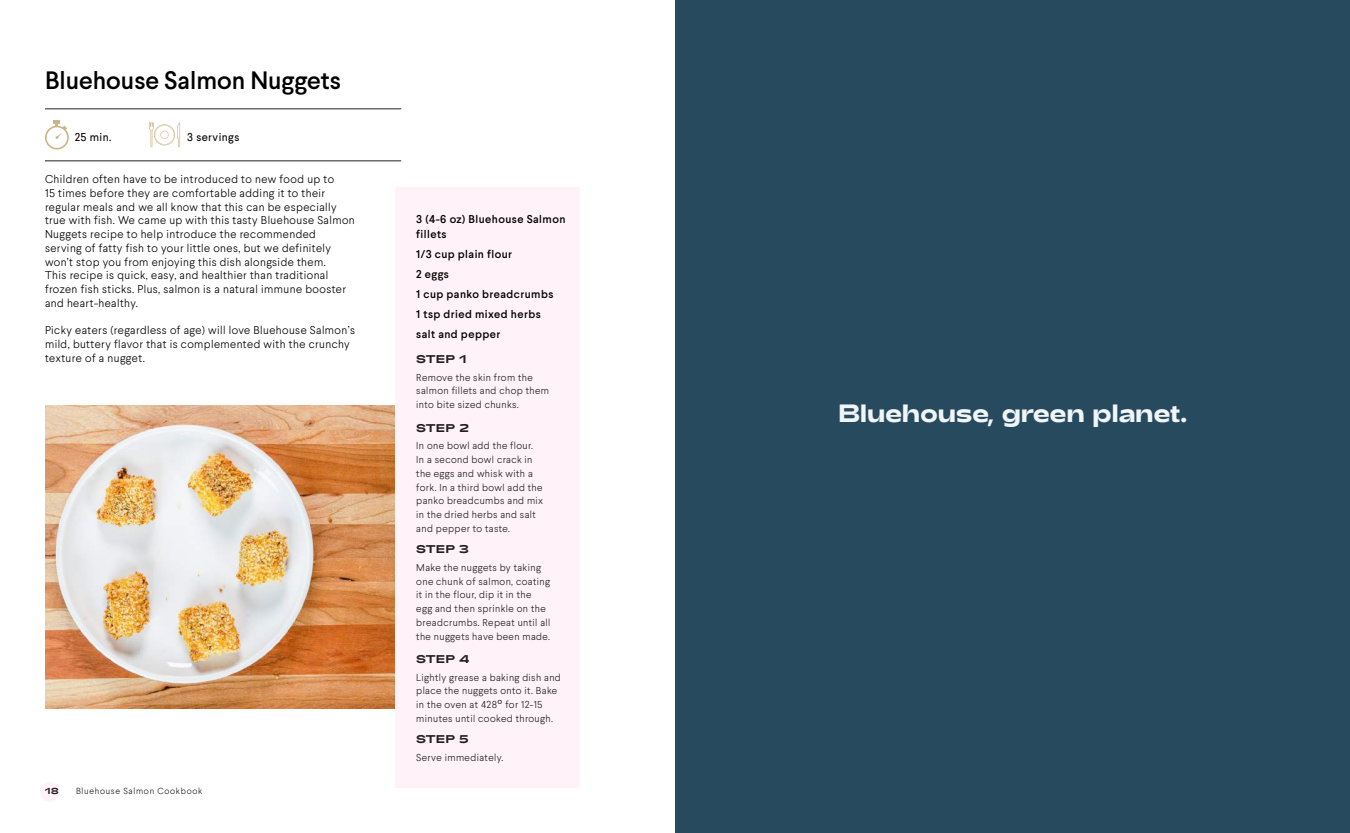
<style>
.page{position:relative;width:1350px;height:833px;background:#fff}
.page>*{position:absolute;margin:0;border:0;box-sizing:border-box;transform-origin:0 0}
.t1{font:500 25px "Larsseit";color:#000}
.t2{font:700 25px "Adieu";letter-spacing:-.015em;color:#f0f6f7}
.t3{font:300 11.25px/13.8px "Larsseit";letter-spacing:.04em;color:#000}
.t4{font:500 11.25px/20px "Larsseit";letter-spacing:.04em;color:#000}
.t5{font:700 11.25px "Adieu";letter-spacing:.005em;color:#231f20}
.t6{font:11.25px "Larsseit";letter-spacing:.04em;color:#000}
.t7{font:300 10px/13.8px "Larsseit";letter-spacing:.04em;color:#231f20}
.t8{font:300 8.75px "Larsseit";letter-spacing:.08em;color:#231f20}
.t9{font:700 8.75px "Adieu";color:#231f20}
.s1{font-size:11.25px;color:#000}
</style>
<div class="page">
<div style="left:40px;top:782px;width:20px;height:19px;background:#fff2f8;border-radius:50%"></div>
<img style="left:45px;top:406px;width:350px;height:303px">
<div style="left:395px;top:188px;width:185px;height:600px;background:#fff2f8"></div>
<svg style="left:45px;top:120px;width:24px;height:29px"></svg>
<svg style="left:149px;top:122px;width:31px;height:25px"></svg>
<hr style="left:45px;top:109px;width:356px;height:1px;background:#231f20">
<hr style="left:45px;top:161px;width:356px;height:1px;background:#231f20">
<div style="left:675px;top:0;width:675px;height:832px;background:#284a5f"></div>
<h1 class="t1" style="left:45px;top:64px;width:298px">Bluehouse Salmon Nuggets</h1>
<p class="t6" style="left:75px;top:130px;width:38px">25 min.</p>
<p class="t6" style="left:187px;top:130px;width:54px">3 servings</p>
<p class="t3" style="left:45px;top:172px;width:311px">Children often have to be introduced to new food up to<br>15 times before they are comfortable adding it to their regular meals and we all know that this can be especially true with fish. We came up with this tasty Bluehouse Salmon Nuggets recipe to help introduce the recommended serving of fatty fish to your little ones, but we definitely won’t stop you from enjoying this dish alongside them.<br>This recipe is quick, easy, and healthier than traditional frozen fish sticks. Plus, salmon is a natural immune booster and heart-healthy.</p>
<p class="t3" style="left:45px;top:323px;width:312px">Picky eaters (regardless of age) will love Bluehouse Salmon’s mild, buttery flavor that is complemented with the crunchy texture of a nugget.</p>
<p class="t9" style="left:45px;top:786px;width:15px">18</p>
<p class="t8" style="left:76px;top:785px;width:128px">Bluehouse Salmon Cookbook</p>
<p class="t4" style="left:416px;top:211px;width:151px;line-height:15px">3 (4-6 oz) Bluehouse Salmon fillets</p>
<p class="t4" style="left:416px;top:244px;width:139px">1/3 cup plain flour<br>2 eggs<br>1 cup panko breadcrumbs<br>1 tsp dried mixed herbs salt and pepper</p>
<p class="t7" style="left:416px;top:370px;width:134px">Remove the skin from the salmon fillets and chop them into bite sized chunks.</p>
<p class="t7" style="left:416px;top:438px;width:128px">In one bowl add the flour.<br>In a second bowl crack in the eggs and whisk with a fork. In a third bowl add the panko breadcumbs and mix in the dried herbs and salt and pepper to taste.</p>
<p class="t7" style="left:416px;top:560px;width:136px">Make the nuggets by taking one chunk of salmon, coating it in the flour, dip it in the<br>egg and then sprinkle on the breadcrumbs. Repeat until all the nuggets have been made.</p>
<p class="t7" style="left:416px;top:670px;width:146px">Lightly grease a baking dish and place the nuggets onto it. Bake in the oven at 428<span class="s1">º</span> for 12-15 minutes until cooked through.</p>
<p class="t7" style="left:416px;top:750px;width:89px">Serve immediately.</p>
<p class="t5" style="left:416px;top:352px;width:52px">STEP 1</p>
<p class="t5" style="left:416px;top:421px;width:54px">STEP 2</p>
<p class="t5" style="left:416px;top:543px;width:54px">STEP 3</p>
<p class="t5" style="left:416px;top:652px;width:54px">STEP 4</p>
<p class="t5" style="left:416px;top:733px;width:54px">STEP 5</p>
<h1 class="t2" style="left:838px;top:398px;width:351px">Bluehouse, green planet.</h1>
</div>
